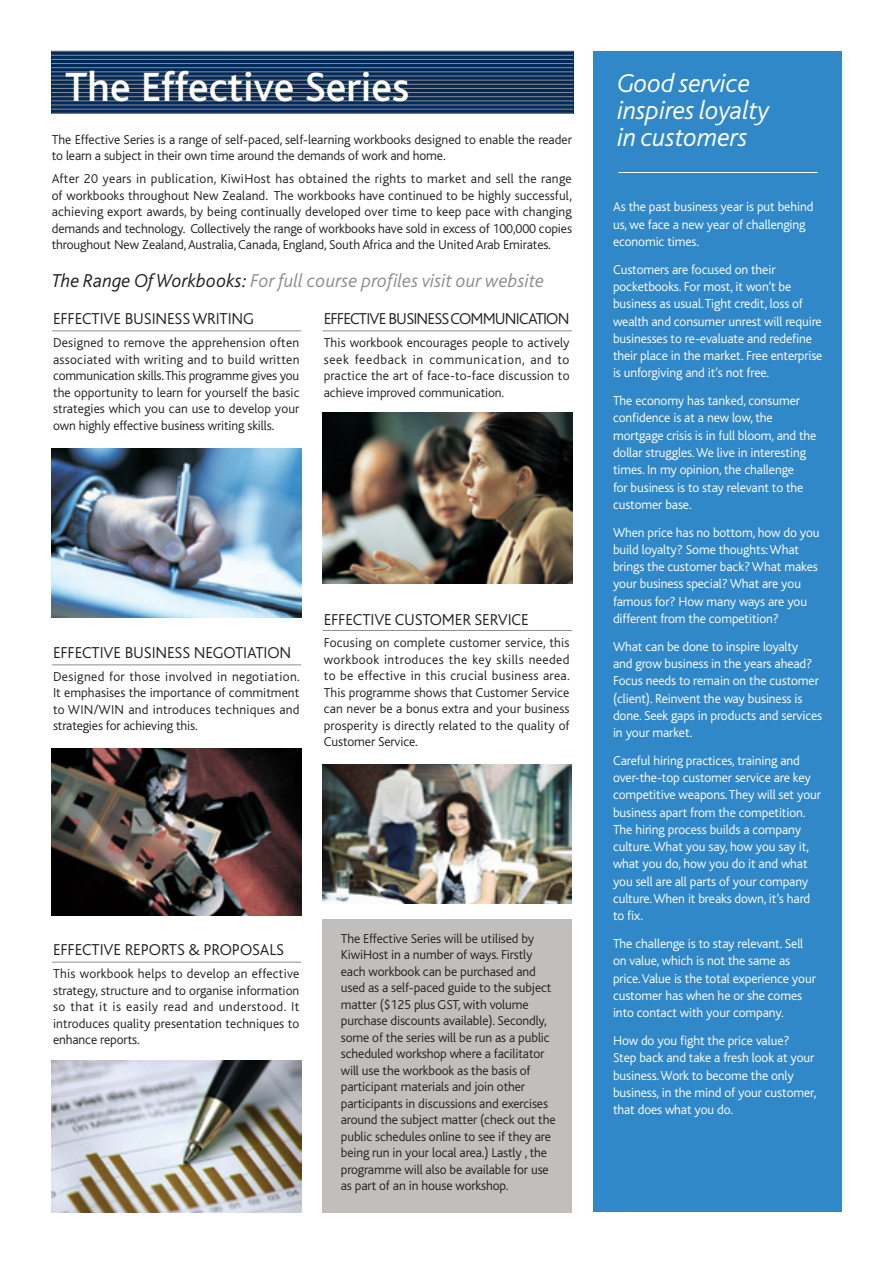
<style>
.page{position:relative;width:893px;height:1263px;background:#fff}
.page>*{position:absolute;margin:0;border:0;box-sizing:border-box;transform-origin:0 0}
.t1{font:500 42.75px "Bliss";color:#fff}
.t2{font:italic 300 27px/27px "Bliss";letter-spacing:-.01em;color:#fff}
.t3{font:italic 300 19.5px "Bliss";color:#8e8d8c}
.t4{font:300 16.5px "Bliss";letter-spacing:-.01em;color:#231f20}
.t5{font:300 16.5px "Bliss";letter-spacing:-.05em;color:#231f20}
.t6{font:300 13.5px/16.5px "Bliss";letter-spacing:-.01em;color:#231f20;text-align:justify}
.t7{font:300 13.5px/17.2px "Bliss";letter-spacing:-.01em;color:#fff}
.s1{color:#231f20}
</style>
<div class="page">
<div style="left:322px;top:919px;width:250px;height:293px;background:#c1bfbe"></div>
<div style="left:593px;top:51px;width:249px;height:1161px;background:#3188c9"></div>
<svg style="left:51px;top:52px;width:522px;height:61px;background:#0d3360"></svg>
<hr style="left:51px;top:88px;width:522px;height:1px;background:#8e8d8c">
<hr style="left:51px;top:84px;width:522px;height:1px;background:#8e8d8c">
<hr style="left:51px;top:51px;width:522px;height:1px;background:#8e8d8c">
<hr style="left:51px;top:55px;width:522px;height:1px;background:#8e8d8c">
<hr style="left:51px;top:59px;width:522px;height:1px;background:#8e8d8c">
<hr style="left:51px;top:63px;width:522px;height:1px;background:#8e8d8c">
<hr style="left:51px;top:67px;width:522px;height:1px;background:#8e8d8c">
<hr style="left:51px;top:72px;width:522px;height:1px;background:#8e8d8c">
<hr style="left:51px;top:76px;width:522px;height:1px;background:#8e8d8c">
<hr style="left:51px;top:80px;width:522px;height:1px;background:#8e8d8c">
<hr style="left:51px;top:92px;width:522px;height:1px;background:#8e8d8c">
<hr style="left:51px;top:96px;width:522px;height:1px;background:#8e8d8c">
<hr style="left:51px;top:101px;width:522px;height:1px;background:#8e8d8c">
<hr style="left:51px;top:105px;width:522px;height:1px;background:#8e8d8c">
<hr style="left:51px;top:109px;width:522px;height:1px;background:#8e8d8c">
<hr style="left:51px;top:113px;width:522px;height:1px;background:#8e8d8c">
<hr style="left:52px;top:331px;width:249px;height:1px;background:#8e8d8c">
<hr style="left:52px;top:665px;width:249px;height:1px;background:#8e8d8c">
<img style="left:322px;top:764px;width:250px;height:139px">
<img style="left:51px;top:448px;width:250px;height:169px">
<img style="left:51px;top:749px;width:250px;height:166px">
<hr style="left:52px;top:962px;width:249px;height:1px;background:#8e8d8c">
<hr style="left:322px;top:331px;width:250px;height:1px;background:#8e8d8c">
<img style="left:322px;top:412px;width:250px;height:171px">
<img style="left:51px;top:1061px;width:250px;height:151px">
<hr style="left:322px;top:630px;width:250px;height:1px;background:#8e8d8c">
<hr style="left:618px;top:172px;width:199px;height:1px;background:#fff">
<h1 class="t1" style="left:65px;top:65px;width:346px">The Effective Series</h1>
<p class="t6" style="left:52px;top:131px;width:522px">The Effective Series is a range of self-paced, self-learning workbooks designed to enable the reader to learn a subject in their own time around the demands of work and home.</p>
<p class="t6" style="left:52px;top:171px;width:522px">After 20 years in publication, KiwiHost has obtained the rights to market and sell the range of workbooks throughout New Zealand. The workbooks have continued to be highly successful, achieving export awards, by being continually developed over time to keep pace with changing demands and technology. Collectively the range of workbooks have sold in excess of 100,000 copies throughout New Zealand, Australia, Canada, England, South Africa and the United Arab Emirates.</p>
<h3 class="t3" style="left:52px;top:271px;width:494px"><span class="s1">The Range Of Workbooks:</span> For full course profiles visit our website</h3>
<p class="t4" style="left:53px;top:310px;width:203px">EFFECTIVE BUSINESS WRITING</p>
<p class="t6" style="left:53px;top:335px;width:248px">Designed to remove the apprehension often associated with writing and to build written communication skills. This programme gives you the opportunity to learn for yourself the basic strategies which you can use to develop your own highly effective business writing skills.</p>
<p class="t5" style="left:324px;top:310px;width:247px">EFFECTIVE BUSINESS COMMUNICATION</p>
<p class="t6" style="left:324px;top:335px;width:247px">This workbook encourages people to actively seek feedback in communication, and to practice the art of face-to-face discussion to achieve improved communication.</p>
<p class="t4" style="left:53px;top:644px;width:240px">EFFECTIVE BUSINESS NEGOTIATION</p>
<p class="t6" style="left:53px;top:668px;width:248px">Designed for those involved in negotiation.<br>It emphasises the importance of commitment to WIN/WIN and introduces techniques and strategies for achieving this.</p>
<p class="t4" style="left:324px;top:610px;width:206px">EFFECTIVE CUSTOMER SERVICE</p>
<p class="t6" style="left:324px;top:635px;width:247px">Focusing on complete customer service, this workbook introduces the key skills needed to be effective in this crucial business area.<br>This programme shows that Customer Service can never be a bonus extra and your business prosperity is directly related to the quality of Customer Service.</p>
<p class="t4" style="left:53px;top:941px;width:232px">EFFECTIVE REPORTS &amp; PROPOSALS</p>
<p class="t6" style="left:53px;top:966px;width:248px">This workbook helps to develop an effective strategy, structure and to organise information so that it is easily read and understood. It introduces quality presentation techniques to enhance reports.</p>
<p class="t6" style="left:341px;top:930px;width:216px;text-align:left">The Effective Series will be utilised by KiwiHost in a number of ways. Firstly each workbook can be purchased and used as a self-paced guide to the subject matter ($125 plus GST, with volume purchase discounts available). Secondly, some of the series will be run as a public scheduled workshop where a facilitator will use the workbook as the basis of participant materials and join other participants in discussions and exercises around the subject matter (check out the public schedules online to see if they are being run in your local area.) Lastly , the programme will also be available for use as part of an in house workshop.</p>
<h2 class="t2" style="left:617px;top:70px;width:153px">Good service inspires loyalty in customers</h2>
<p class="t7" style="left:613px;top:199px;width:202px">As the past business year is put behind us, we face a new year of challenging economic times.</p>
<p class="t7" style="left:613px;top:261px;width:211px">Customers are focused on their pocketbooks. For most, it won’t be business as usual. Tight credit, loss of wealth and consumer unrest will require businesses to re-evaluate and redefine their place in the market. Free enterprise is unforgiving and it’s not free.</p>
<p class="t7" style="left:613px;top:392px;width:205px">The economy has tanked, consumer confidence is at a new low, the mortgage crisis is in full bloom, and the dollar struggles. We live in interesting times. In my opinion, the challenge<br>for business is to stay relevant to the customer base.</p>
<p class="t7" style="left:613px;top:524px;width:208px">When price has no bottom, how do you build loyalty? Some thoughts: What brings the customer back? What makes your business special? What are you famous for? How many ways are you different from the competition?</p>
<p class="t7" style="left:613px;top:638px;width:211px">What can be done to inspire loyalty<br>and grow business in the years ahead?<br>Focus needs to remain on the customer (client). Reinvent the way business is done. Seek gaps in products and services in your market.</p>
<p class="t7" style="left:613px;top:752px;width:209px">Careful hiring practices, training and over-the-top customer service are key competitive weapons. They will set your business apart from the competition.<br>The hiring process builds a company culture. What you say, how you say it, what you do, how you do it and what you sell are all parts of your company culture. When it breaks down, it’s hard to fix.</p>
<p class="t7" style="left:613px;top:935px;width:204px">The challenge is to stay relevant. Sell on value, which is not the same as price. Value is the total experience your customer has when he or she comes into contact with your company.</p>
<p class="t7" style="left:613px;top:1032px;width:205px">How do you fight the price value?<br>Step back and take a fresh look at your business. Work to become the only business, in the mind of your customer, that does what you do.</p>
</div>
